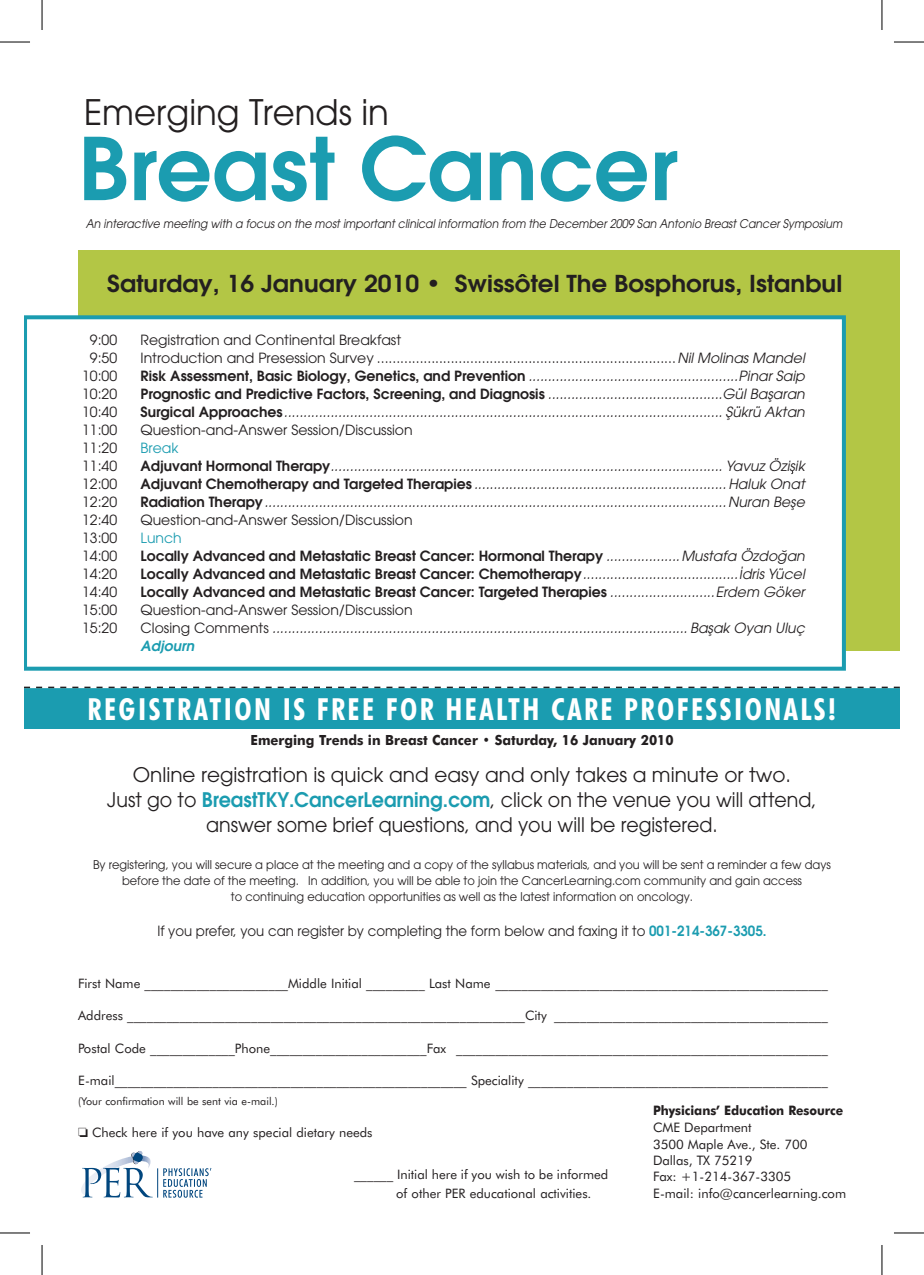
<style>
.page{position:relative;width:924px;height:1275px;background:#fff}
.page>*{position:absolute;margin:0;border:0;box-sizing:border-box;transform-origin:0 0}
.t1{font:600 85.6px "Avant Garde";color:#1b9cb0}
.t2{font:35px "Avant Garde";color:#231f20}
.t3{font:700 condensed 30.6px "Futura BT";letter-spacing:.08em;color:#fff}
.t4{font:600 23.2px "Avant Garde";color:#231f20;scale:1.06 1}
.t5{font:20px "Avant Garde";color:#231f20;scale:.95 1}
.t6{font:20px "Avant Garde";color:#231f20}
.t7{font:italic 14px "Avant Garde";color:#231f20}
.t8{font:14px "Avant Garde";color:#231f20}
.t9{font:600 14px "Avant Garde";color:#231f20}
.t10{font:14px "Avant Garde";color:#231f20;scale:.95 1}
.t11{font:700 14px "Futura BT";color:#231f20;scale:.94 1}
.t12{font:14px "Avant Garde";color:#1b9cb0}
.t13{font:italic 600 14px "Avant Garde";color:#1b9cb0}
.BODY_COPY{font:13px/16.4px "Futura BT";color:#231f20}
.BODY_COPY-2{font:700 13px/17.8px "Futura BT";letter-spacing:-.005em;color:#231f20;scale:.94 1}
.t14{font:12px/16px "Avant Garde";color:#231f20;text-align:center;scale:.95 1}
.t15{font:italic 12px "Avant Garde";color:#231f20;scale:.91 1}
.t16{font:10.8px "Futura BT";color:#231f20}
.s1{font-style:italic}
.s2{font-weight:600;font-style:normal}
.s3{font-weight:400;font-style:italic}
.s4{font-weight:400;font-style:italic;font-size:16.8px}
.s5{font-style:normal}
.s6{font-weight:600;color:#1b9cb0}
.s7{font-weight:400}
</style>
<div class="page">
<div style="left:78px;top:250px;width:821px;height:401px;background:#b3c645"></div>
<div style="left:25px;top:317px;width:818px;height:351px;background:#fff"></div>
<div style="left:24px;top:315px;width:821px;height:355px;border:4px solid #1b9cb0"></div>
<svg style="left:81px;top:1151px;width:130px;height:46px"></svg>
<div style="left:24px;top:688px;width:875px;height:40px;background:#1b9cb0"></div>
<svg style="left:24px;top:686px;width:875px;height:2px"></svg>
<hr style="left:0;top:42px;width:30px;height:1px;background:#000">
<hr style="left:893px;top:42px;width:30px;height:1px;background:#000">
<hr style="left:0;top:1232px;width:30px;height:1px;background:#000">
<hr style="left:893px;top:1232px;width:30px;height:1px;background:#000">
<hr style="left:42px;top:0;width:1px;height:30px;background:#000">
<hr style="left:42px;top:1245px;width:1px;height:30px;background:#000">
<hr style="left:881px;top:0;width:1px;height:30px;background:#000">
<hr style="left:881px;top:1245px;width:1px;height:30px;background:#000">
<p class="t2" style="left:84px;top:91px;width:306px">Emerging Trends in</p>
<p class="t1" style="left:78px;top:113px;width:600px">Breast Cancer</p>
<p class="t15" style="left:86px;top:216px;width:832px">An interactive meeting with a focus on the most important clinical information from the December 2009 San Antonio Breast Cancer Symposium</p>
<p class="t4" style="left:107px;top:268px;width:694px">Saturday, 16 January 2010 • Swissôtel The Bosphorus, Istanbul</p>
<p class="t8" style="left:90px;top:331px;width:29px">9:00</p>
<p class="t8" style="left:140px;top:331px;width:262px">Registration and Continental Breakfast</p>
<p class="t8" style="left:90px;top:349px;width:29px">9:50</p>
<p class="t8" style="left:140px;top:349px;width:665px">Introduction and Presession Survey .............................................................................<span class="s1">Nil Molinas Mandel</span></p>
<p class="t8" style="left:82px;top:367px;width:36px">10:00</p>
<p class="t7" style="left:140px;top:367px;width:665px"><span class="s2">Risk Assessment, Basic Biology, Genetics, and Prevention</span> ......................................................Pinar Saip</p>
<p class="t8" style="left:82px;top:385px;width:36px">10:20</p>
<p class="t7" style="left:140px;top:385px;width:665px"><span class="s2">Prognostic and Predictive Factors, Screening, and Diagnosis</span> .............................................Gül Basaran</p>
<p class="t8" style="left:82px;top:403px;width:36px">10:40</p>
<p class="t7" style="left:140px;top:403px;width:665px"><span class="s2">Surgical Approaches</span>................................................................................................................. Sükrü Aktan</p>
<p class="t8" style="left:82px;top:421px;width:36px">11:00</p>
<p class="t8" style="left:140px;top:421px;width:273px">Question-and-Answer Session/Discussion</p>
<p class="t8" style="left:82px;top:439px;width:36px">11:20</p>
<p class="t12" style="left:140px;top:439px;width:39px">Break</p>
<p class="t8" style="left:82px;top:457px;width:36px">11:40</p>
<p class="t7" style="left:140px;top:457px;width:665px"><span class="s2">Adjuvant Hormonal Therapy</span>..................................................................................................... Yavuz Özisik</p>
<p class="t8" style="left:82px;top:475px;width:36px">12:00</p>
<p class="t7" style="left:140px;top:475px;width:665px"><span class="s2">Adjuvant Chemotherapy and Targeted Therapies</span> .................................................................Haluk Onat</p>
<p class="t8" style="left:82px;top:493px;width:36px">12:20</p>
<p class="t7" style="left:140px;top:493px;width:665px"><span class="s2">Radiation Therapy</span>.......................................................................................................................Nuran Bese</p>
<p class="t8" style="left:82px;top:511px;width:36px">12:40</p>
<p class="t8" style="left:140px;top:511px;width:273px">Question-and-Answer Session/Discussion</p>
<p class="t8" style="left:82px;top:529px;width:36px">13:00</p>
<p class="t12" style="left:140px;top:529px;width:43px">Lunch</p>
<p class="t8" style="left:82px;top:547px;width:36px">14:00</p>
<p class="t9" style="left:140px;top:547px;width:665px">Locally Advanced and Metastatic Breast Cancer: Hormonal Therapy <span class="s3">...................Mustafa Özdogan</span></p>
<p class="t8" style="left:82px;top:565px;width:36px">14:20</p>
<p class="t9" style="left:140px;top:565px;width:665px">Locally Advanced and Metastatic Breast Cancer: Chemotherapy<span class="s3">........................................</span><span class="s4">i</span><span class="s3">dris Yücel</span></p>
<p class="t8" style="left:82px;top:583px;width:36px">14:40</p>
<p class="t9" style="left:140px;top:583px;width:665px">Locally Advanced and Metastatic Breast Cancer: Targeted Therapies <span class="s3">...........................Erdem Göker</span></p>
<p class="t8" style="left:82px;top:601px;width:36px">15:00</p>
<p class="t8" style="left:140px;top:601px;width:273px">Question-and-Answer Session/Discussion</p>
<p class="t8" style="left:82px;top:619px;width:36px">15:20</p>
<p class="t7" style="left:140px;top:619px;width:665px"><span class="s5">Closing Comments</span> ........................................................................................................... Basak Oyan Uluç</p>
<p class="t13" style="left:140px;top:637px;width:55px">Adjourn</p>
<p class="t7" style="left:767px;top:385px;width:6px">¸</p>
<p class="t7" style="left:726px;top:404px;width:6px">¸</p>
<p class="t7" style="left:790px;top:494px;width:6px">¸</p>
<p class="t7" style="left:779px;top:548px;width:8px">˘</p>
<p class="t7" style="left:708px;top:619px;width:6px">¸</p>
<p class="t3" style="left:88px;top:690px;width:749px">REGISTRATION IS FREE FOR HEALTH CARE PROFESSIONALS!</p>
<p class="t11" style="left:250px;top:732px;width:451px">Emerging Trends in Breast Cancer • Saturday, 16 January 2010</p>
<p class="t6" style="left:133px;top:763px;width:659px">Online registration is quick and easy and only takes a minute or two.</p>
<p class="t5" style="left:107px;top:788px;width:747px">Just go to <span class="s6">BreastTKY.CancerLearning.com</span>, click on the venue you will attend,</p>
<p class="t5" style="left:206px;top:813px;width:540px">answer some brief questions, and you will be registered.</p>
<p class="t14" style="left:93px;top:856px;width:778px">By registering, you will secure a place at the meeting and a copy of the syllabus materials, and you will be sent a reminder a few days before the date of the meeting. In addition, you will be able to join the CancerLearning.com community and gain access</p>
<p class="t14" style="left:231px;top:888px;width:488px">to continuing education opportunities as well as the latest information on oncology.</p>
<p class="t10" style="left:157px;top:923px;width:642px">If you prefer, you can register by completing the form below and faxing it to <span class="s6">001-214-367-3305.</span></p>
<p class="BODY_COPY" style="left:78px;top:975px;width:751px">First Name ______________________Middle Initial _________ Last Name ___________________________________________________</p>
<p class="BODY_COPY" style="left:78px;top:1007px;width:751px">Address _____________________________________________________________City __________________________________________</p>
<p class="BODY_COPY" style="left:78px;top:1039px;width:751px">Postal Code _____________Phone________________________Fax _________________________________________________________</p>
<p class="BODY_COPY" style="left:78px;top:1072px;width:751px">E-mail______________________________________________________ Speciality ______________________________________________</p>
<p class="t16" style="left:78px;top:1094px;width:201px">(Your confirmation will be sent via e-mail.)</p>
<p class="BODY_COPY" style="left:78px;top:1123px;width:296px">❏ Check here if you have any special dietary needs</p>
<p class="BODY_COPY-2" style="left:652px;top:1101px;width:204px">Physicians’ Education Resource<br><span class="s7">CME Department</span></p>
<p class="BODY_COPY" style="left:652px;top:1135px;width:156px">3500 Maple Ave., Ste. 700</p>
<p class="BODY_COPY" style="left:652px;top:1152px;width:101px">Dallas, TX 75219</p>
<p class="BODY_COPY" style="left:652px;top:1168px;width:194px">Fax: +1-214-367-3305<br>E-mail: info@cancerlearning.com</p>
<p class="BODY_COPY" style="left:354px;top:1166px;width:255px">______ Initial here if you wish to be informed</p>
<p class="BODY_COPY" style="left:396px;top:1184px;width:197px">of other PER educational activities.</p>
</div>
